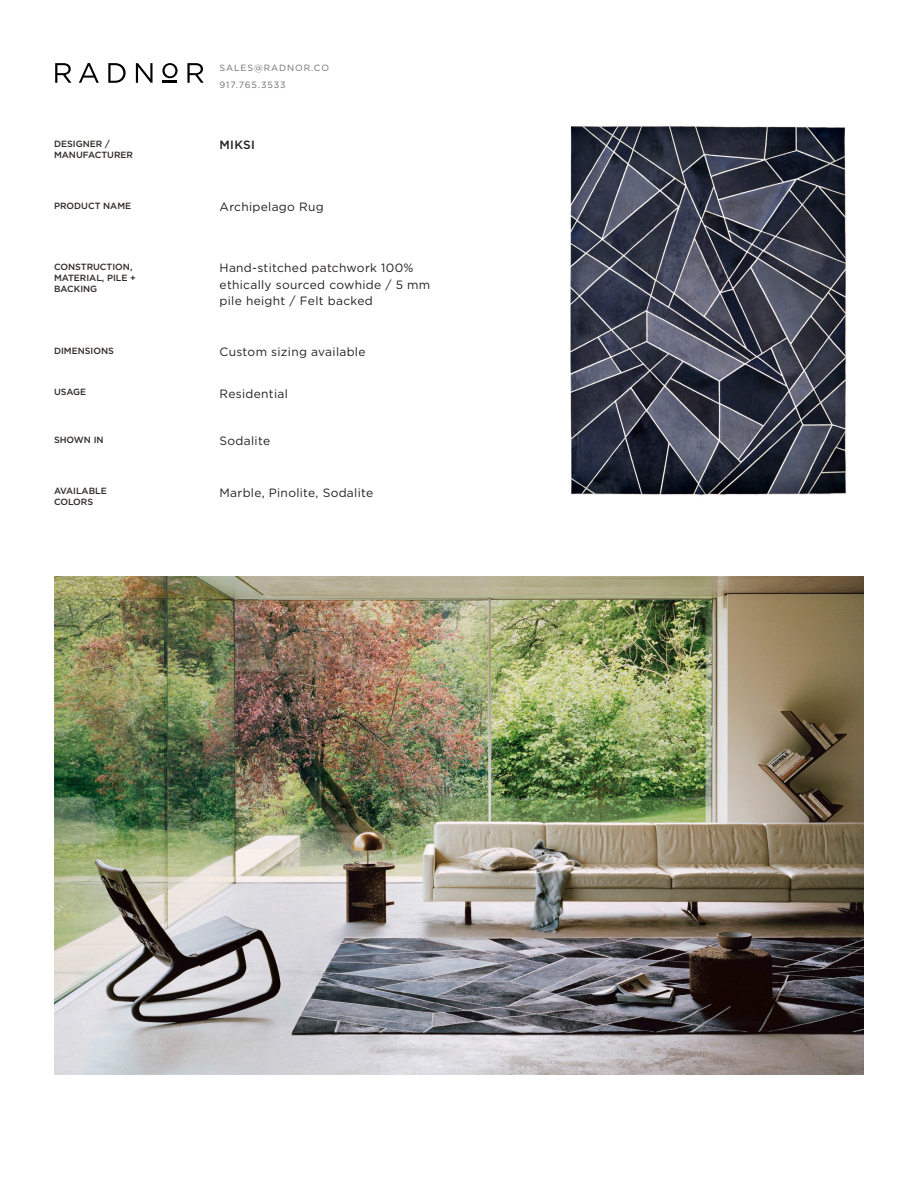
<style>
.page{position:relative;width:918px;height:1188px;background:#fff}
.page>*{position:absolute;margin:0;border:0;box-sizing:border-box;transform-origin:0 0}
.t1{font:12px/16.5px "Gotham";letter-spacing:.025em;color:#231f20}
.t2{font:500 12px "Gotham";letter-spacing:.025em;color:#231f20}
.t3{font:500 9px "Gotham";color:#2e2826}
.t4{font:9px "Gotham";letter-spacing:.1em;color:#6c6d70}
</style>
<div class="page">
<svg style="left:55px;top:63px;width:16px;height:20px"></svg>
<svg style="left:79px;top:63px;width:20px;height:20px"></svg>
<svg style="left:108px;top:63px;width:18px;height:20px"></svg>
<svg style="left:136px;top:63px;width:17px;height:20px"></svg>
<svg style="left:187px;top:63px;width:17px;height:20px"></svg>
<svg style="left:162px;top:63px;width:16px;height:20px"></svg>
<img style="left:570px;top:126px;width:276px;height:370px">
<img style="left:54px;top:576px;width:810px;height:499px">
<p class="t4" style="left:220px;top:62px;width:111px">SALES@RADNOR.CO</p>
<p class="t4" style="left:220px;top:80px;width:68px">917.765.3533</p>
<p class="t3" style="left:54px;top:138px;width:57px">DESIGNER /</p>
<p class="t3" style="left:54px;top:148px;width:81px">MANUFACTURER</p>
<p class="t2" style="left:220px;top:137px;width:37px">MIKSI</p>
<p class="t3" style="left:54px;top:200px;width:79px">PRODUCT NAME</p>
<p class="t1" style="left:220px;top:198px;width:106px">Archipelago Rug</p>
<p class="t3" style="left:54px;top:261px;width:80px">CONSTRUCTION,</p>
<p class="t3" style="left:54px;top:272px;width:83px">MATERIAL, PILE +</p>
<p class="t3" style="left:54px;top:283px;width:45px">BACKING</p>
<p class="t1" style="left:220px;top:259px;width:212px">Hand-stitched patchwork 100% ethically sourced cowhide / 5 mm pile height / Felt backed</p>
<p class="t3" style="left:54px;top:345px;width:61px">DIMENSIONS</p>
<p class="t1" style="left:220px;top:343px;width:147px">Custom sizing available</p>
<p class="t3" style="left:54px;top:386px;width:34px">USAGE</p>
<p class="t1" style="left:220px;top:385px;width:70px">Residential</p>
<p class="t3" style="left:54px;top:434px;width:51px">SHOWN IN</p>
<p class="t1" style="left:220px;top:433px;width:52px">Sodalite</p>
<p class="t3" style="left:54px;top:485px;width:54px">AVAILABLE</p>
<p class="t3" style="left:54px;top:496px;width:41px">COLORS</p>
<p class="t1" style="left:220px;top:484px;width:155px">Marble, Pinolite, Sodalite</p>
</div>
